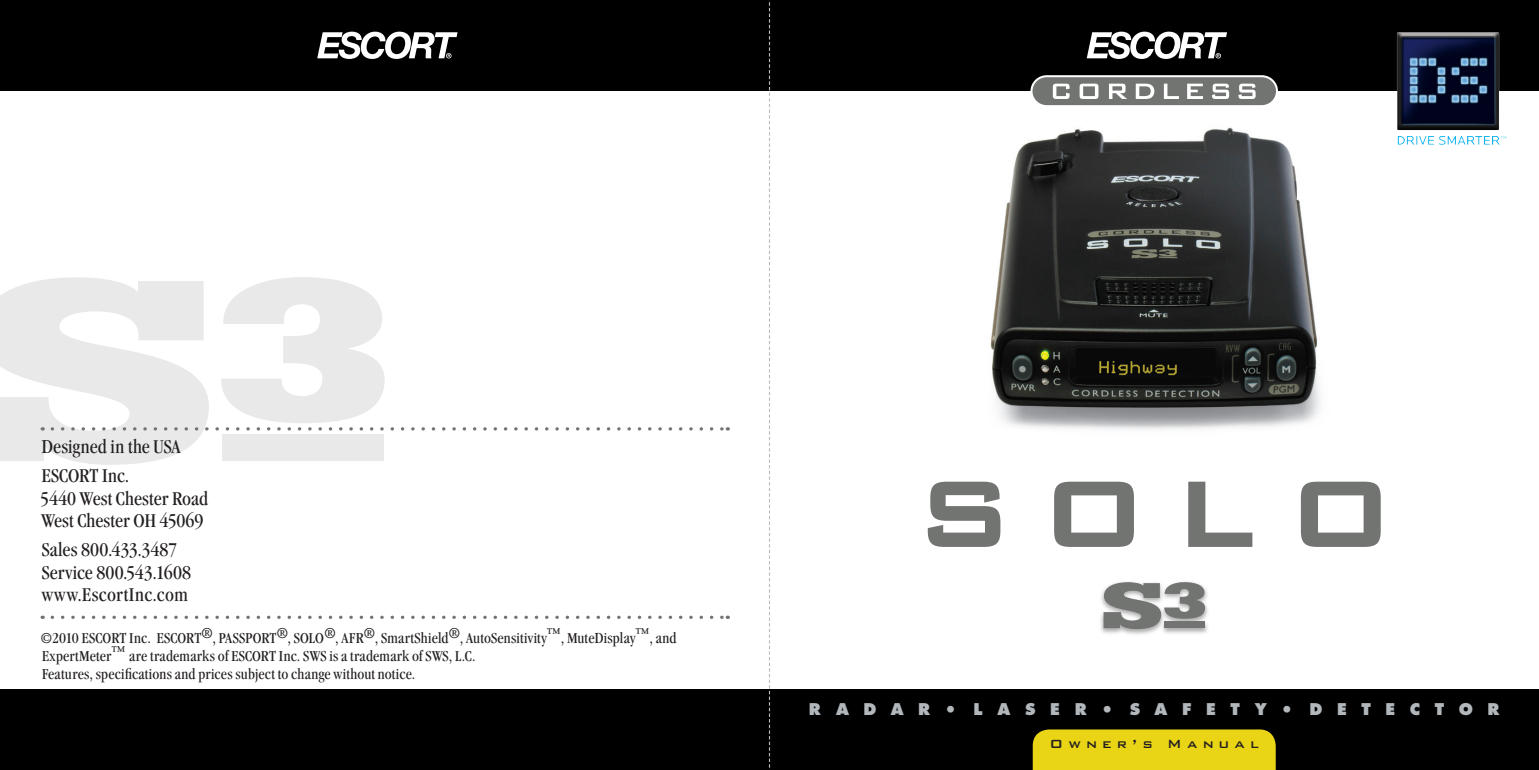
<style>
.page{position:relative;width:1539px;height:770px;background:#fff}
.page>*{position:absolute;margin:0;border:0;box-sizing:border-box;transform-origin:0 0}
.t1{font:condensed 20.25px/22.5px "Garamond";letter-spacing:.005em;color:#231f20}
.t2{font:condensed 15.75px/18px "Garamond";letter-spacing:.015em;color:#231f20}
.t3{font:800 15.75px "Futura";letter-spacing:.925em;color:#b2b7bb}
.t4{font:500 15.75px "Bank Gothic BT";letter-spacing:.33em;color:#231f20}
.s1{font-size:18px}
</style>
<div class="page">
<div style="left:770px;top:688px;width:769px;height:82px;background:#000001"></div>
<div style="left:0;top:688px;width:769px;height:82px;background:#000001"></div>
<img style="left:990px;top:127px;width:330px;height:303px">
<div style="left:770px;top:0;width:769px;height:91px;background:#000001"></div>
<svg style="left:1087px;top:32px;width:140px;height:27px"></svg>
<svg style="left:928px;top:481px;width:72px;height:66px"></svg>
<svg style="left:1054px;top:481px;width:80px;height:66px"></svg>
<svg style="left:1188px;top:481px;width:64px;height:66px"></svg>
<svg style="left:1301px;top:481px;width:80px;height:66px"></svg>
<div style="left:1030px;top:75px;width:248px;height:32px;border:4px solid #fff;border-radius:14px"></div>
<div style="left:1033px;top:77px;width:243px;height:28px;background:#717471;border-radius:14px"></div>
<svg style="left:1053px;top:84px;width:17px;height:15px"></svg>
<svg style="left:1080px;top:84px;width:18px;height:15px"></svg>
<svg style="left:1109px;top:84px;width:18px;height:15px"></svg>
<svg style="left:1136px;top:84px;width:18px;height:15px"></svg>
<svg style="left:1164px;top:84px;width:15px;height:15px"></svg>
<svg style="left:1187px;top:84px;width:16px;height:15px"></svg>
<svg style="left:1212px;top:84px;width:17px;height:15px"></svg>
<svg style="left:1238px;top:84px;width:18px;height:15px"></svg>
<div style="left:1099px;top:579px;width:111px;height:57px;background:#231f20;opacity:.4"></div>
<svg style="left:1104px;top:582px;width:101px;height:47px"></svg>
<div style="left:1165px;top:621px;width:40px;height:7px;background:#717471"></div>
<div style="left:1033px;top:729px;width:243px;height:41px;background:#e9d416"></div>
<div style="left:0;top:0;width:770px;height:91px;background:#000001"></div>
<svg style="left:317px;top:32px;width:141px;height:27px"></svg>
<svg style="left:52px;top:615px;width:676px;height:4px"></svg>
<svg style="left:0;top:277px;width:728px;height:188px"></svg>
<img style="left:1397px;top:32px;width:110px;height:113px">
<svg style="left:769px;top:2px;width:1px;height:768px"></svg>
<p class="t1" style="left:42px;top:431px;width:140px;line-height:29.2px">Designed in the USA<br>ESCORT Inc.</p>
<p class="t1" style="left:40px;top:486px;width:170px">5440 West Chester Road<br>West Chester OH 45069</p>
<p class="t1" style="left:42px;top:538px;width:151px">Sales 800.433.3487<br>Service 800.543.1608 www.EscortInc.com</p>
<p class="t2" style="left:40px;top:628px;width:638px">©2010 ESCORT Inc. ESCORT®, PASSPORT®, SOLO®, AFR®, SmartShield®, AutoSensitivity™, MuteDisplay™, and<br>ExpertMeter™ are trademarks of ESCORT Inc. SWS is a trademark of SWS, L.C.<br>Features, specifications and prices subject to change without notice.</p>
<p class="t3" style="left:809px;top:699px;width:692px">RADAR<span class="s1">•</span>LASER<span class="s1">•</span>SAFETY<span class="s1">•</span>DETECTOR</p>
<p class="t4" style="left:1049px;top:735px;width:211px">Owner’s Manual</p>
</div>
